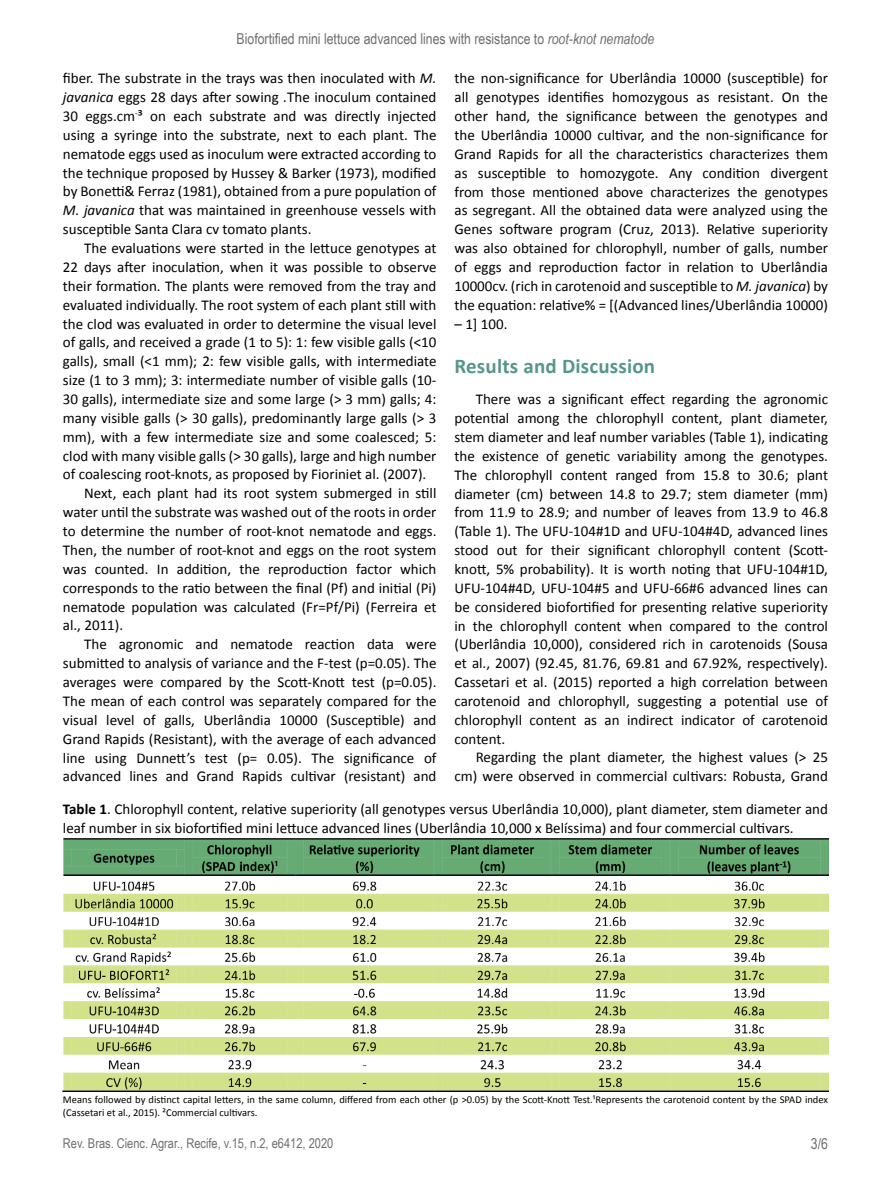
<style>
.page{position:relative;width:891px;height:1188px;background:#fff}
.page>*{position:absolute;margin:0;border:0;box-sizing:border-box;transform-origin:0 0}
.t1{font:700 21px "Calibri";letter-spacing:.01em;color:#549788}
.t2{font:15px/18.9px "Calibri";color:#000;text-align:justify}
.t3{font:15px "Arial Narrow";color:#706f6f}
.t4{font:13.5px "Arial Narrow";color:#706f6f}
.t5{font:10.5px/12.6px "Calibri";color:#000}
.s1{font-style:italic}
.s2{font-weight:700}
</style>
<div class="page">
<img style="left:63px;top:839px;width:765px;height:252px">
<p class="t3" style="left:237px;top:28px;width:419px">Biofortified mini lettuce advanced lines with resistance to <span class="s1">root-knot nematode</span></p>
<p class="t2" style="left:63px;top:69px;width:375px">fiber. The substrate in the trays was then inoculated with <span class="s1">M. javanica</span> eggs 28 days after sowing <span class="s1">.</span>The inoculum contained 30 eggs.cm<sup>-</sup>³ on each substrate and was directly injected using a syringe into the substrate, next to each plant. The nematode eggs used as inoculum were extracted according to the technique proposed by Hussey &amp; Barker (1973), modified by Bonetti&amp; Ferraz (1981), obtained from a pure population of <span class="s1">M. javanica</span> that was maintained in greenhouse vessels with susceptible Santa Clara cv tomato plants.</p>
<p class="t2" style="left:84px;top:239px;width:354px">The evaluations were started in the lettuce genotypes at</p>
<p class="t2" style="left:63px;top:258px;width:375px">22 days after inoculation, when it was possible to observe</p>
<p class="t2" style="left:63px;top:276px;width:375px">their formation. The plants were removed from the tray and</p>
<p class="t2" style="left:63px;top:295px;width:375px">evaluated individually. The root system of each plant still with</p>
<p class="t2" style="left:63px;top:314px;width:375px">the clod was evaluated in order to determine the visual level</p>
<p class="t2" style="left:63px;top:333px;width:375px">of galls, and received a grade (1 to 5): 1: few visible galls (&lt;10</p>
<p class="t2" style="left:63px;top:352px;width:375px">galls), small (&lt;1 mm); 2: few visible galls, with intermediate</p>
<p class="t2" style="left:63px;top:371px;width:375px">size (1 to 3 mm); 3: intermediate number of visible galls (10-</p>
<p class="t2" style="left:63px;top:390px;width:375px">30 galls), intermediate size and some large (&gt; 3 mm) galls; 4:</p>
<p class="t2" style="left:63px;top:409px;width:375px">many visible galls (&gt; 30 galls), predominantly large galls (&gt; 3</p>
<p class="t2" style="left:63px;top:427px;width:375px">mm), with a few intermediate size and some coalesced; 5:</p>
<p class="t2" style="left:63px;top:446px;width:375px">clod with many visible galls (&gt; 30 galls), large and high number</p>
<p class="t2" style="left:63px;top:465px;width:365px">of coalescing root-knots, as proposed by Fioriniet al. (2007).</p>
<p class="t2" style="left:84px;top:484px;width:354px">Next, each plant had its root system submerged in still</p>
<p class="t2" style="left:63px;top:503px;width:375px">water until the substrate was washed out of the roots in order</p>
<p class="t2" style="left:63px;top:522px;width:375px">to determine the number of root-knot nematode and eggs.</p>
<p class="t2" style="left:63px;top:541px;width:375px">Then, the number of root-knot and eggs on the root system</p>
<p class="t2" style="left:63px;top:559px;width:375px">was counted. In addition, the reproduction factor which</p>
<p class="t2" style="left:63px;top:578px;width:375px">corresponds to the ratio between the final (Pf) and initial (Pi)</p>
<p class="t2" style="left:63px;top:597px;width:375px">nematode population was calculated (Fr=Pf/Pi) (Ferreira et</p>
<p class="t2" style="left:63px;top:616px;width:62px">al., 2011).</p>
<p class="t2" style="left:84px;top:635px;width:354px">The agronomic and nematode reaction data were</p>
<p class="t2" style="left:63px;top:654px;width:375px">submitted to analysis of variance and the F-test (p=0.05). The</p>
<p class="t2" style="left:63px;top:673px;width:375px">averages were compared by the Scott-Knott test (p=0.05).</p>
<p class="t2" style="left:63px;top:692px;width:375px">The mean of each control was separately compared for the</p>
<p class="t2" style="left:63px;top:710px;width:375px">visual level of galls, Uberlândia 10000 (Susceptible) and</p>
<p class="t2" style="left:63px;top:729px;width:375px">Grand Rapids (Resistant), with the average of each advanced</p>
<p class="t2" style="left:63px;top:748px;width:375px">line using Dunnett’s test (p= 0.05). The significance of</p>
<p class="t2" style="left:63px;top:767px;width:375px">advanced lines and Grand Rapids cultivar (resistant) and</p>
<p class="t2" style="left:455px;top:69px;width:375px">the non-significance for Uberlândia 10000 (susceptible) for all genotypes identifies homozygous as resistant. On the other hand, the significance between the genotypes and the Uberlândia 10000 cultivar, and the non-significance for Grand Rapids for all the characteristics characterizes them as susceptible to homozygote. Any condition divergent from those mentioned above characterizes the genotypes as segregant. All the obtained data were analyzed using the Genes software program (Cruz, 2013). Relative superiority was also obtained for chlorophyll, number of galls, number of eggs and reproduction factor in relation to Uberlândia 10000cv. (rich in carotenoid and susceptible to <span class="s1">M. javanica</span>) by the equation: relative% = [(Advanced lines/Uberlândia 10000)</p>
<p class="t2" style="left:455px;top:314px;width:55px">– 1] 100.</p>
<h1 class="t1" style="left:454px;top:352px;width:202px">Results and Discussion</h1>
<p class="t2" style="left:455px;top:390px;width:375px;text-indent:21px">There was a significant effect regarding the agronomic potential among the chlorophyll content, plant diameter, stem diameter and leaf number variables (Table 1), indicating the existence of genetic variability among the genotypes.<br>The chlorophyll content ranged from 15.8 to 30.6; plant diameter (cm) between 14.8 to 29.7; stem diameter (mm) from 11.9 to 28.9; and number of leaves from 13.9 to 46.8 (Table 1). The UFU-104#1D and UFU-104#4D, advanced lines stood out for their significant chlorophyll content (Scott&shy;knott, 5% probability). It is worth noting that UFU-104#1D, UFU-104#4D, UFU-104#5 and UFU-66#6 advanced lines can be considered biofortified for presenting relative superiority in the chlorophyll content when compared to the control (Uberlândia 10,000), considered rich in carotenoids (Sousa et al., 2007) (92.45, 81.76, 69.81 and 67.92%, respectively).<br>Cassetari et al. (2015) reported a high correlation between carotenoid and chlorophyll, suggesting a potential use of chlorophyll content as an indirect indicator of carotenoid content.</p>
<p class="t2" style="left:455px;top:748px;width:375px;text-align:right">Regarding the plant diameter, the highest values (&gt; 25 cm) were observed in commercial cultivars: Robusta, Grand</p>
<p class="t2" style="left:63px;top:799px;width:767px"><span class="s2">Table 1</span>. Chlorophyll content, relative superiority (all genotypes versus Uberlândia 10,000), plant diameter, stem diameter and leaf number in six biofortified mini lettuce advanced lines (Uberlândia 10,000 x Belíssima) and four commercial cultivars.</p>
<p class="t5" style="left:63px;top:1094px;width:767px">Means followed by distinct capital letters, in the same column, differed from each other (p &gt;0.05) by the Scott-Knott Test.¹Represents the carotenoid content by the SPAD index (Cassetari et al., 2015). ²Commercial cultivars.</p>
<p class="t4" style="left:63px;top:1134px;width:272px">Rev. Bras. Cienc. Agrar., Recife, v.15, n.2, e6412, 2020</p>
<p class="t3" style="left:811px;top:1133px;width:19px">3/6</p>
</div>
